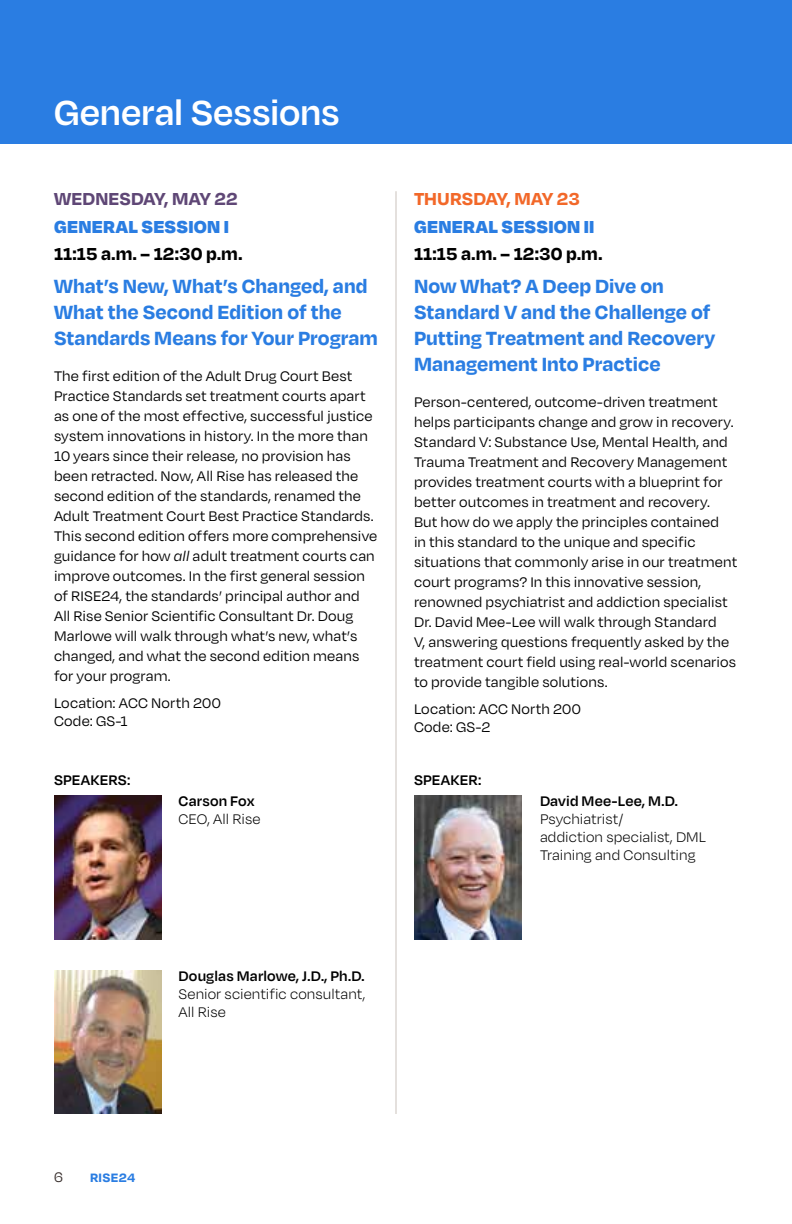
<style>
.page{position:relative;width:792px;height:1224px;background:#fff}
.page>*{position:absolute;margin:0;border:0;box-sizing:border-box;transform-origin:0 0}
.t1{font:600 40px "Degular";letter-spacing:-.005em;color:#fff}
.t2{font:700 22px/26px "Degular";color:#2a7de2}
.t3{font:700 20px "Degular";color:#000}
.t4{font:900 20px "Degular";letter-spacing:.01em;color:#2a7de2}
.t5{font:700 20px "Degular";letter-spacing:.005em;color:#5f4776}
.t6{font:700 20px "Degular";color:#f26829}
.t7{font:16px/20px "Degular";letter-spacing:.005em;color:#000}
.t8{font:300 16px/18px "Degular";color:#000}
.t9{font:600 16px "Degular";letter-spacing:.01em;color:#000}
.t10{font:16px "Degular";color:#382f2d}
.t11{font:700 14px "Degular";letter-spacing:.025em;color:#2a7de2}
.s1{font-style:italic}
</style>
<div class="page">
<div style="left:0;top:0;width:792px;height:144px;background:#2a7de2"></div>
<img style="left:54px;top:796px;width:108px;height:144px">
<img style="left:54px;top:970px;width:108px;height:144px">
<img style="left:414px;top:796px;width:108px;height:144px">
<hr style="left:396px;top:191px;width:1px;height:923px;background:#cbc3bc">
<h1 class="t1" style="left:54px;top:88px;width:287px">General Sessions</h1>
<p class="t5" style="left:54px;top:186px;width:185px">WEDNESDAY, MAY 22</p>
<p class="t4" style="left:54px;top:213px;width:176px">GENERAL SESSION I</p>
<p class="t3" style="left:54px;top:241px;width:190px">11:15 a.m. – 12:30 p.m.</p>
<h2 class="t2" style="left:54px;top:272px;width:326px">What’s New, What’s Changed, and<br>What the Second Edition of the<br>Standards Means for Your Program</h2>
<p class="t7" style="left:54px;top:366px;width:325px">The first edition of the Adult Drug Court Best Practice Standards set treatment courts apart as one of the most effective, successful justice system innovations in history. In the more than 10 years since their release, no provision has been retracted. Now, All Rise has released the second edition of the standards, renamed the Adult Treatment Court Best Practice Standards.<br>This second edition offers more comprehensive guidance for how <span class="s1">all</span> adult treatment courts can improve outcomes. In the first general session of RISE24, the standards’ principal author and All Rise Senior Scientific Consultant Dr. Doug Marlowe will walk through what’s new, what’s changed, and what the second edition means for your program.</p>
<p class="t7" style="left:54px;top:694px;width:168px;line-height:18px">Location: ACC North 200<br>Code: GS-1</p>
<p class="t6" style="left:414px;top:186px;width:167px">THURSDAY, MAY 23</p>
<p class="t4" style="left:414px;top:213px;width:182px">GENERAL SESSION II</p>
<p class="t3" style="left:414px;top:241px;width:190px">11:15 a.m. – 12:30 p.m.</p>
<h2 class="t2" style="left:414px;top:272px;width:303px">Now What? A Deep Dive on<br>Standard V and the Challenge of<br>Putting Treatment and Recovery<br>Management Into Practice</h2>
<p class="t7" style="left:414px;top:392px;width:325px">Person-centered, outcome-driven treatment helps participants change and grow in recovery.<br>Standard V: Substance Use, Mental Health, and Trauma Treatment and Recovery Management provides treatment courts with a blueprint for better outcomes in treatment and recovery.<br>But how do we apply the principles contained<br>in this standard to the unique and specific situations that commonly arise in our treatment court programs? In this innovative session, renowned psychiatrist and addiction specialist Dr. David Mee-Lee will walk through Standard<br>V, answering questions frequently asked by the treatment court field using real-world scenarios to provide tangible solutions.</p>
<p class="t7" style="left:414px;top:700px;width:168px;line-height:18px">Location: ACC North 200<br>Code: GS-2</p>
<p class="t9" style="left:54px;top:770px;width:78px">SPEAKERS:</p>
<p class="t9" style="left:414px;top:770px;width:69px">SPEAKER:</p>
<p class="t9" style="left:179px;top:792px;width:78px">Carson Fox</p>
<p class="t8" style="left:179px;top:810px;width:83px">CEO, All Rise</p>
<p class="t9" style="left:179px;top:966px;width:188px">Douglas Marlowe, J.D., Ph.D.</p>
<p class="t8" style="left:179px;top:984px;width:188px">Senior scientific consultant,<br>All Rise</p>
<p class="t9" style="left:540px;top:792px;width:140px">David Mee-Lee, M.D.</p>
<p class="t8" style="left:540px;top:810px;width:168px">Psychiatrist/<br>addiction specialist, DML<br>Training and Consulting</p>
<p class="t10" style="left:54px;top:1167px;width:10px">6</p>
<p class="t11" style="left:90px;top:1168px;width:47px">RISE24</p>
</div>
